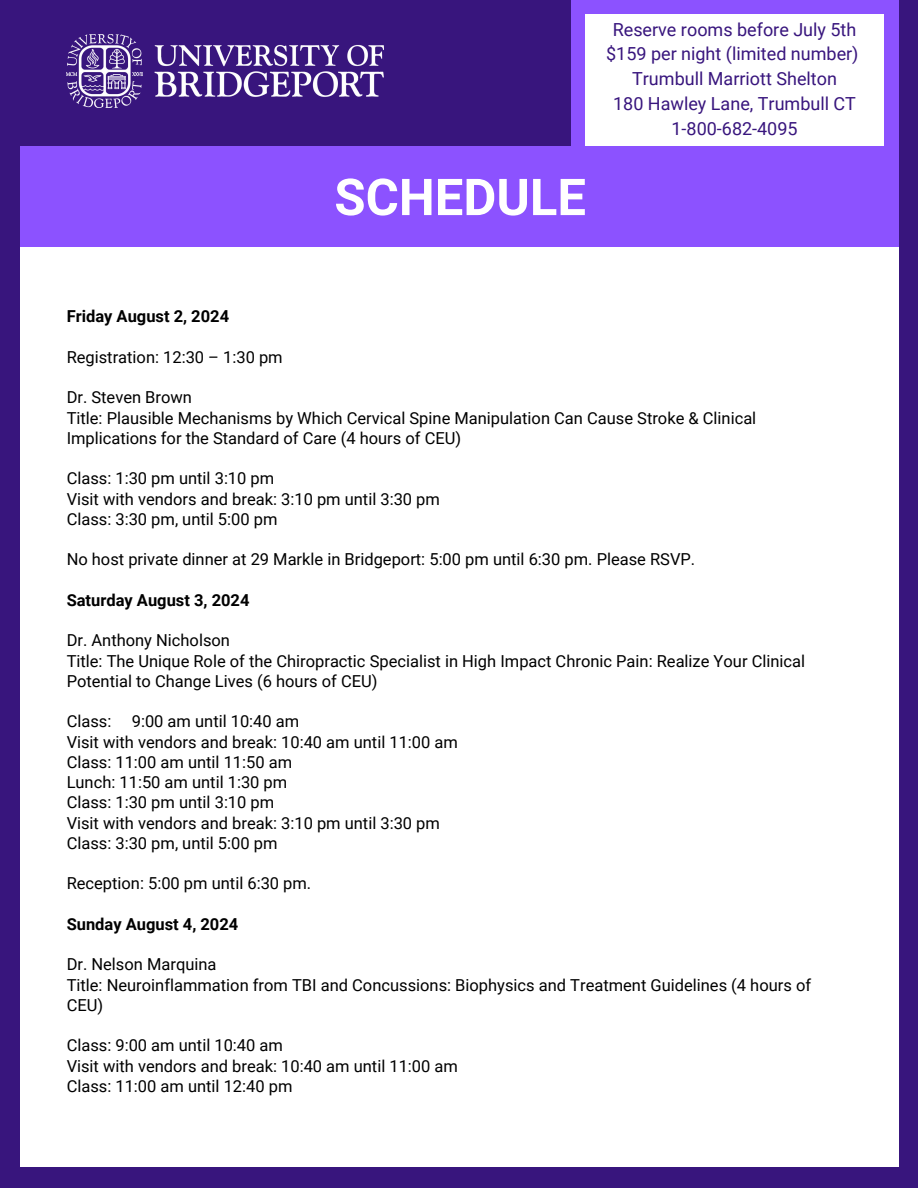
<style>
.page{position:relative;width:918px;height:1188px;background:#38157d}
.page>*{position:absolute;margin:0;border:0;box-sizing:border-box;transform-origin:0 0}
.t1{font:700 50.85px "Roboto";color:#fff}
.t2{font:18px/24.8px "Roboto";color:#38157d;text-align:center}
.t3{font:16.5px/20.2px "Roboto";color:#000}
.t4{font:700 16.5px "Roboto";color:#000}
</style>
<div class="page">
<div style="left:571px;top:0;width:327px;height:1002px;background:#8c52ff"></div>
<div style="left:20px;top:146px;width:878px;height:1021px;background:#fff"></div>
<div style="left:20px;top:146px;width:878px;height:100px;background:#8c52ff"></div>
<img style="left:67px;top:34px;width:317px;height:74px">
<div style="left:585px;top:14px;width:299px;height:132px;background:#fff"></div>
<h1 class="t1" style="left:334px;top:168px;width:253px">SCHEDULE</h1>
<p class="t2" style="left:606px;top:17px;width:254px">Reserve rooms before July 5th $159 per night (limited number)<br>Trumbull Marriott Shelton<br>180 Hawley Lane, Trumbull CT<br>1-800-682-4095</p>
<p class="t4" style="left:67px;top:307px;width:164px">Friday August 2, 2024</p>
<p class="t3" style="left:67px;top:347px;width:218px">Registration: 12:30 – 1:30 pm</p>
<p class="t3" style="left:67px;top:388px;width:691px">Dr. Steven Brown<br>Title: Plausible Mechanisms by Which Cervical Spine Manipulation Can Cause Stroke &amp; Clinical<br>Implications for the Standard of Care (4 hours of CEU)</p>
<p class="t3" style="left:67px;top:469px;width:375px">Class: 1:30 pm until 3:10 pm<br>Visit with vendors and break: 3:10 pm until 3:30 pm<br>Class: 3:30 pm, until 5:00 pm</p>
<p class="t3" style="left:67px;top:550px;width:630px">No host private dinner at 29 Markle in Bridgeport: 5:00 pm until 6:30 pm. Please RSVP.</p>
<p class="t4" style="left:67px;top:591px;width:184px">Saturday August 3, 2024</p>
<p class="t3" style="left:67px;top:631px;width:740px">Dr. Anthony Nicholson<br>Title: The Unique Role of the Chiropractic Specialist in High Impact Chronic Pain: Realize Your Clinical<br>Potential to Change Lives (6 hours of CEU)</p>
<p class="t3" style="left:67px;top:712px;width:393px">Class: 9:00 am until 10:40 am<br>Visit with vendors and break: 10:40 am until 11:00 am Class: 11:00 am until 11:50 am<br>Lunch: 11:50 am until 1:30 pm<br>Class: 1:30 pm until 3:10 pm<br>Visit with vendors and break: 3:10 pm until 3:30 pm Class: 3:30 pm, until 5:00 pm</p>
<p class="t3" style="left:67px;top:874px;width:246px">Reception: 5:00 pm until 6:30 pm.</p>
<p class="t4" style="left:67px;top:915px;width:173px">Sunday August 4, 2024</p>
<p class="t3" style="left:67px;top:955px;width:746px">Dr. Nelson Marquina<br>Title: Neuroinflammation from TBI and Concussions: Biophysics and Treatment Guidelines (4 hours of<br>CEU)</p>
<p class="t3" style="left:67px;top:1036px;width:393px">Class: 9:00 am until 10:40 am<br>Visit with vendors and break: 10:40 am until 11:00 am<br>Class: 11:00 am until 12:40 pm</p>
</div>
